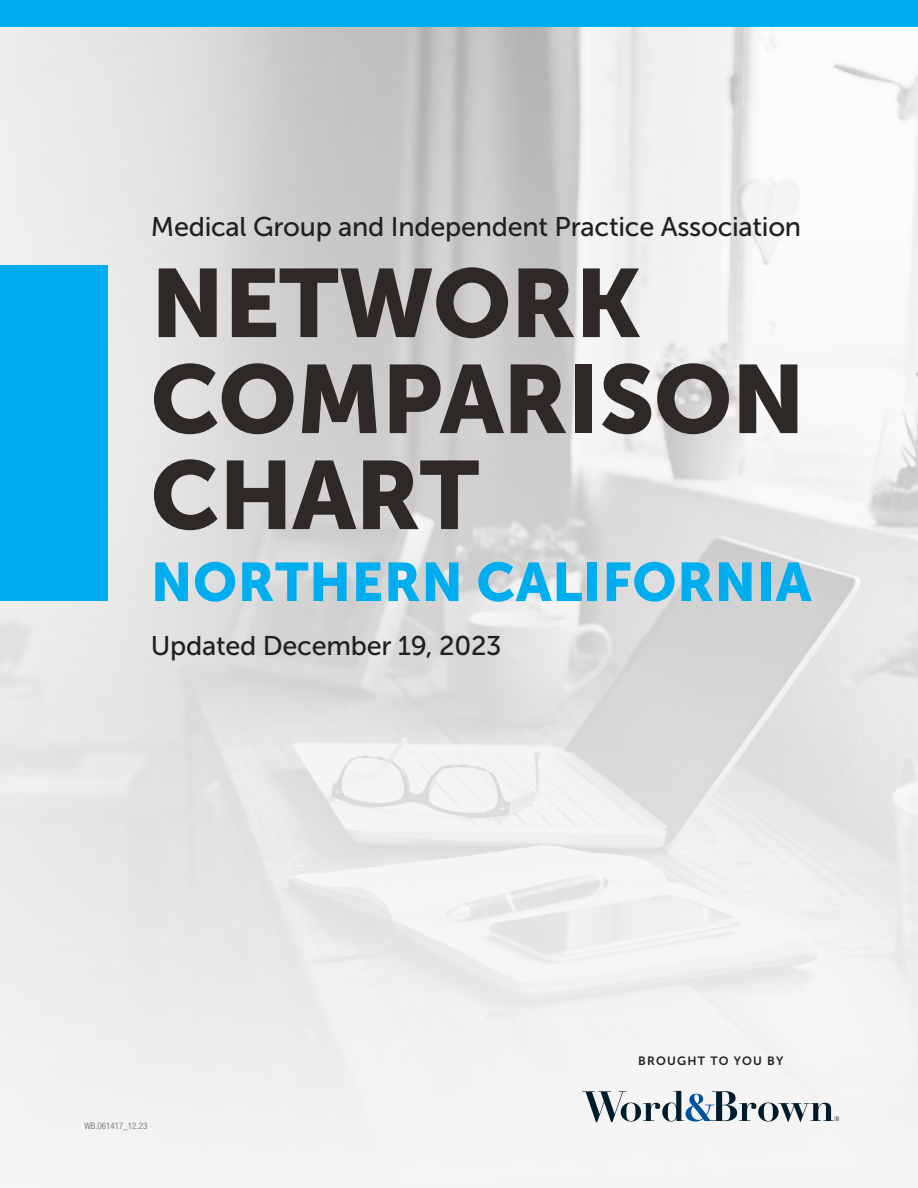
<style>
.page{position:relative;width:918px;height:1188px;background:#fff}
.page>*{position:absolute;margin:0;border:0;box-sizing:border-box;transform-origin:0 0}
.t1{font:96px/96px "Museo Sans 900";letter-spacing:-.01em;color:#2e2926}
.t2{font:54px "Museo Sans 900";letter-spacing:.01em;color:#00aeef}
.t3{font:27px "Museo Sans 500";letter-spacing:-.01em;color:#231f20}
.t4{font:12px "Museo Sans 700";letter-spacing:.1em;color:#231f20}
.t5{font:300 condensed 9px "Helvetica Neue LT Std";color:#636366}
</style>
<div class="page">
<img style="left:0;top:27px;width:918px;height:1151px">
<div style="left:0;top:0;width:918px;height:27px;background:#00aeef"></div>
<div style="left:0;top:265px;width:107px;height:336px;background:#00aeef"></div>
<svg style="left:582px;top:1091px;width:257px;height:31px"></svg>
<p class="t3" style="left:151px;top:212px;width:652px">Medical Group and Independent Practice Association</p>
<p class="t1" style="left:151px;top:255px;width:656px">NETWORK<br>COMPARISON<br>CHART</p>
<p class="t2" style="left:151px;top:551px;width:662px">NORTHERN CALIFORNIA</p>
<p class="t3" style="left:151px;top:631px;width:352px">Updated December 19, 2023</p>
<p class="t5" style="left:84px;top:1120px;width:65px">WB.061417_12.23</p>
<p class="t4" style="left:638px;top:1054px;width:147px">BROUGHT TO YOU BY</p>
</div>
